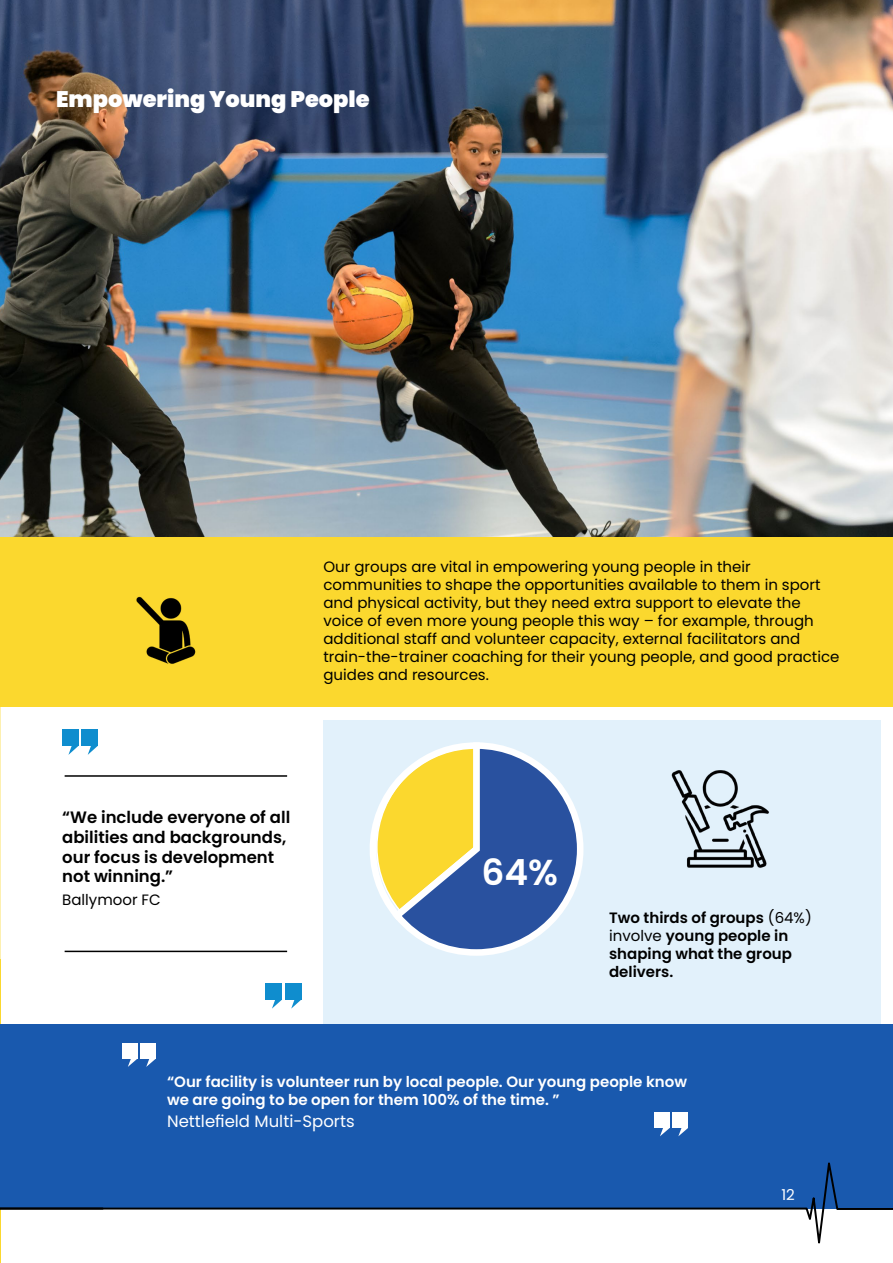
<style>
.page{position:relative;width:893px;height:1263px;background:#fff}
.page>*{position:absolute;margin:0;border:0;box-sizing:border-box;transform-origin:0 0}
.t1{font:600 36px "Poppins";color:#fff}
.t2{font:900 22.5px "Poppins";color:#fff}
.t3{font:600 16.5px/19.8px "Poppins";color:#000}
.t4{font:16.5px "Poppins";color:#fff}
.t5{font:15px/18px "Poppins";color:#000}
.t6{font:600 15px/18px "Poppins";color:#fff}
.t7{font:600 15px/18px "Poppins";color:#000}
.t8{font:15px "Poppins";color:#fff}
.s1{font-weight:400}
</style>
<div class="page">
<div style="left:323px;top:720px;width:557px;height:305px;background:#e2f1fb"></div>
<svg style="left:0;top:706px;width:1px;height:254px"></svg>
<hr style="left:0;top:960px;width:1px;height:303px;background:#fbd82e">
<div style="left:0;top:537px;width:893px;height:169px;background:#fbd82e"></div>
<img style="left:0;top:0;width:893px;height:537px">
<div style="left:0;top:1025px;width:893px;height:184px;background:#1959ae"></div>
<img style="left:136px;top:596px;width:60px;height:68px">
<img style="left:671px;top:770px;width:98px;height:98px">
<div style="left:285px;top:983px;width:16px;height:16px;background:#0f8dce"></div>
<svg style="left:291px;top:999px;width:10px;height:9px"></svg>
<div style="left:266px;top:983px;width:16px;height:16px;background:#0f8dce"></div>
<svg style="left:272px;top:999px;width:10px;height:9px"></svg>
<div style="left:82px;top:729px;width:16px;height:17px;background:#0f8dce"></div>
<svg style="left:88px;top:746px;width:10px;height:9px"></svg>
<div style="left:62px;top:729px;width:17px;height:17px;background:#0f8dce"></div>
<svg style="left:68px;top:746px;width:11px;height:9px"></svg>
<hr style="left:65px;top:775px;width:222px;height:2px;background:#000">
<hr style="left:65px;top:951px;width:222px;height:1px;background:#000">
<svg style="left:370px;top:742px;width:213px;height:214px"></svg>
<svg style="left:0;top:1162px;width:893px;height:81px"></svg>
<svg style="left:146px;top:1058px;width:10px;height:9px"></svg>
<div style="left:140px;top:1043px;width:16px;height:15px;background:#fff"></div>
<div style="left:122px;top:1043px;width:16px;height:15px;background:#fff"></div>
<svg style="left:128px;top:1058px;width:10px;height:9px"></svg>
<svg style="left:678px;top:1128px;width:10px;height:8px"></svg>
<div style="left:672px;top:1113px;width:16px;height:15px;background:#fff"></div>
<div style="left:654px;top:1113px;width:16px;height:15px;background:#fff"></div>
<svg style="left:660px;top:1128px;width:10px;height:8px"></svg>
<h2 class="t2" style="left:56px;top:86px;width:315px">Empowering Young People</h2>
<p class="t5" style="left:323px;top:557px;width:517px">Our groups are vital in empowering young people in their communities to shape the opportunities available to them in sport and physical activity, but they need extra support to elevate the voice of even more young people this way – for example, through additional staff and volunteer capacity, external facilitators and train-the-trainer coaching for their young people, and good practice guides and resources.</p>
<p class="t3" style="left:62px;top:807px;width:230px">“We include everyone of all abilities and backgrounds, our focus is development not winning.”</p>
<p class="t5" style="left:62px;top:891px;width:100px">Ballymoor FC</p>
<h1 class="t1" style="left:481px;top:852px;width:78px">64%</h1>
<p class="t7" style="left:609px;top:908px;width:204px">Two thirds of groups <span class="s1">(64%) involve</span> young people in shaping what the group delivers.</p>
<p class="t6" style="left:167px;top:1072px;width:521px">“Our facility is volunteer run by local people. Our young people know we are going to be open for them 100% of the time. ”</p>
<p class="t4" style="left:167px;top:1112px;width:189px">Nettlefield Multi-Sports</p>
<p class="t8" style="left:781px;top:1186px;width:15px">12</p>
</div>
